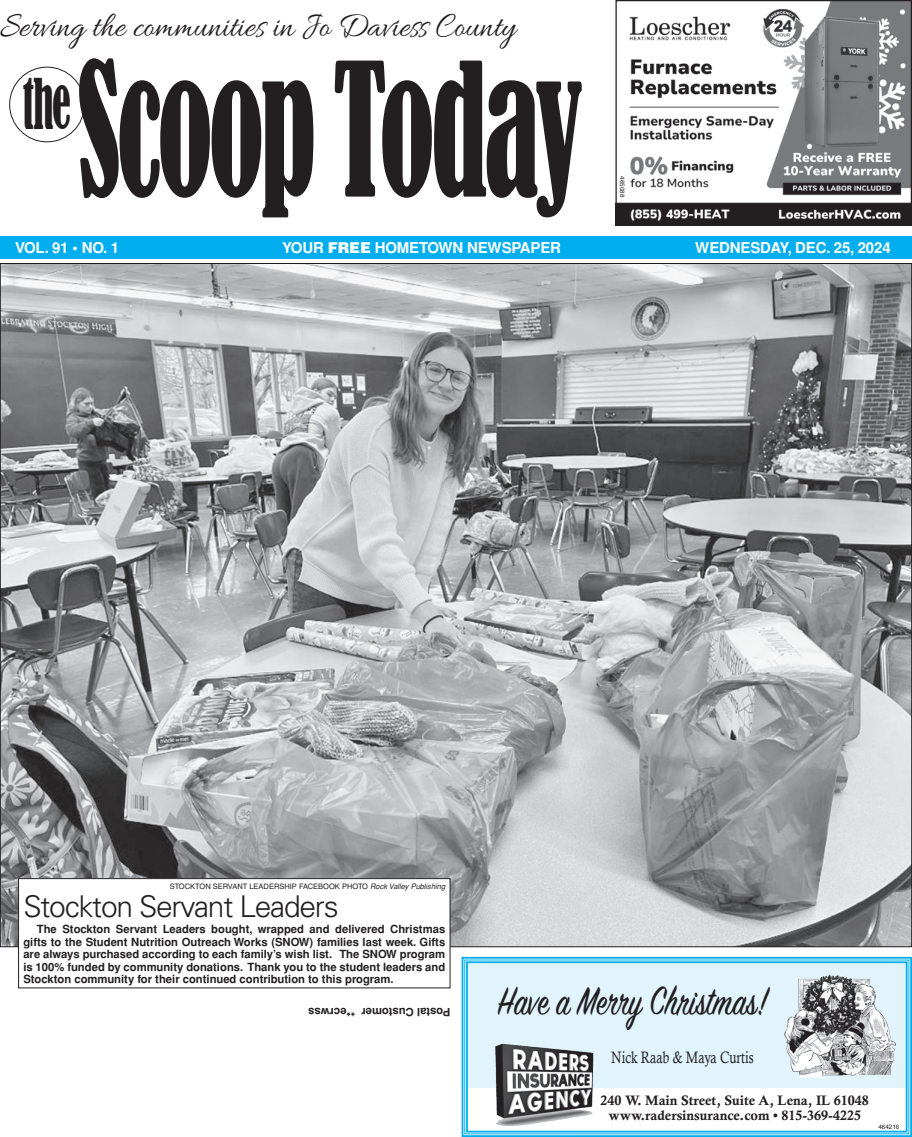
<style>
.page{position:relative;width:912px;height:1137px;background:#fff}
.page>*{position:absolute;margin:0;border:0;box-sizing:border-box;transform-origin:0 0}
.t1{font:condensed 172.5px "Bernard";letter-spacing:-.035em;color:#231f20;scale:.67 1}
.t2{font:condensed 65.5px "Bernard";color:#231f20;scale:.64 1}
.t3{font:43.75px "Sign Painter House Script";color:#231f20;scale:.78 1}
.t4{font:36.25px "Allura";letter-spacing:-.005em;color:#231f20;scale:.92 1}
.t5{font:300 30px "Univers";letter-spacing:-.04em;color:#231f20}
.t6{font:16.5px "Calisto";color:#231f20;scale:.78 1}
.t7{font:700 15px "Helvetica";letter-spacing:-.01em;color:#fff}
.t8{font:700 13.75px/15px "Calisto";color:#231f20;text-align:center}
.t9{font:700 11.25px/12.5px "Helvetica";color:#231f20;text-align:justify}
.t10{font:7.5px "Helvetica";color:#231f20}
.t11{font:6.25px "Helvetica";color:#231f20}
.s1{font-weight:900}
.s2{font-style:italic}
</style>
<div class="page">
<div style="left:0;top:236px;width:911px;height:23px;background:#00aeef"></div>
<div style="left:9px;top:67px;width:76px;height:75px;border:1px solid #231f20;border-radius:50%"></div>
<img style="left:617px;top:2px;width:292px;height:221px">
<div style="left:615px;top:0;width:296px;height:225px;border:1px solid #231f20"></div>
<svg style="left:461px;top:956px;width:450px;height:180px"></svg>
<div style="left:466px;top:961px;width:441px;height:171px;border:2px solid #00aeef"></div>
<img style="left:480px;top:1037px;width:125px;height:95px">
<img style="left:784px;top:974px;width:111px;height:103px">
<img style="left:2px;top:265px;width:907px;height:679px">
<div style="left:19px;top:878px;width:431px;height:109px;background:#fff"></div>
<div style="left:18px;top:878px;width:432px;height:110px;border:1px solid #231f20"></div>
<p class="t4" style="left:0;top:6px;width:562px">Serving the communities in Jo Daviess County</p>
<p class="t2" style="left:23px;top:65px;width:77px">the</p>
<p class="t1" style="left:77px;top:30px;width:757px">Scoop Today</p>
<p class="t11" style="left:625px;top:176px;width:22px;rotate:90deg">465088</p>
<p class="t7" style="left:15px;top:239px;width:105px">VOL. 91 • NO. 1</p>
<p class="t7" style="left:282px;top:239px;width:280px">YOUR <span class="s1">FREE</span> HOMETOWN NEWSPAPER</p>
<p class="t7" style="left:695px;top:239px;width:197px">WEDNESDAY, DEC. 25, 2024</p>
<p class="t10" style="left:170px;top:882px;width:277px">STOCKTON SERVANT LEADERSHIP FACEBOOK PHOTO <span class="s2">Rock Valley Publishing</span></p>
<p class="t5" style="left:23px;top:887px;width:317px">Stockton Servant Leaders</p>
<p class="t9" style="left:23px;top:922px;width:423px;text-indent:13px">The Stockton Servant Leaders bought, wrapped and delivered Christmas gifts to the Student Nutrition Outreach Works (SNOW) families last week. Gifts are always purchased according to each family’s wish list. The SNOW program is 100% funded by community donations. Thank you to the student leaders and Stockton community for their continued contribution to this program.</p>
<p class="t9" style="left:450px;top:1017px;width:144px;rotate:-180deg">Postal Customer **ecrwss</p>
<p class="t3" style="left:497px;top:974px;width:348px">Have a Merry Christmas!</p>
<p class="t6" style="left:611px;top:1047px;width:184px">Nick Raab &amp; Maya Curtis</p>
<p class="t8" style="left:600px;top:1092px;width:270px">240 W. Main Street, Suite A, Lena, IL 61048 www.radersinsurance.com • 815-369-4225</p>
<p class="t11" style="left:878px;top:1122px;width:22px">464216</p>
</div>
